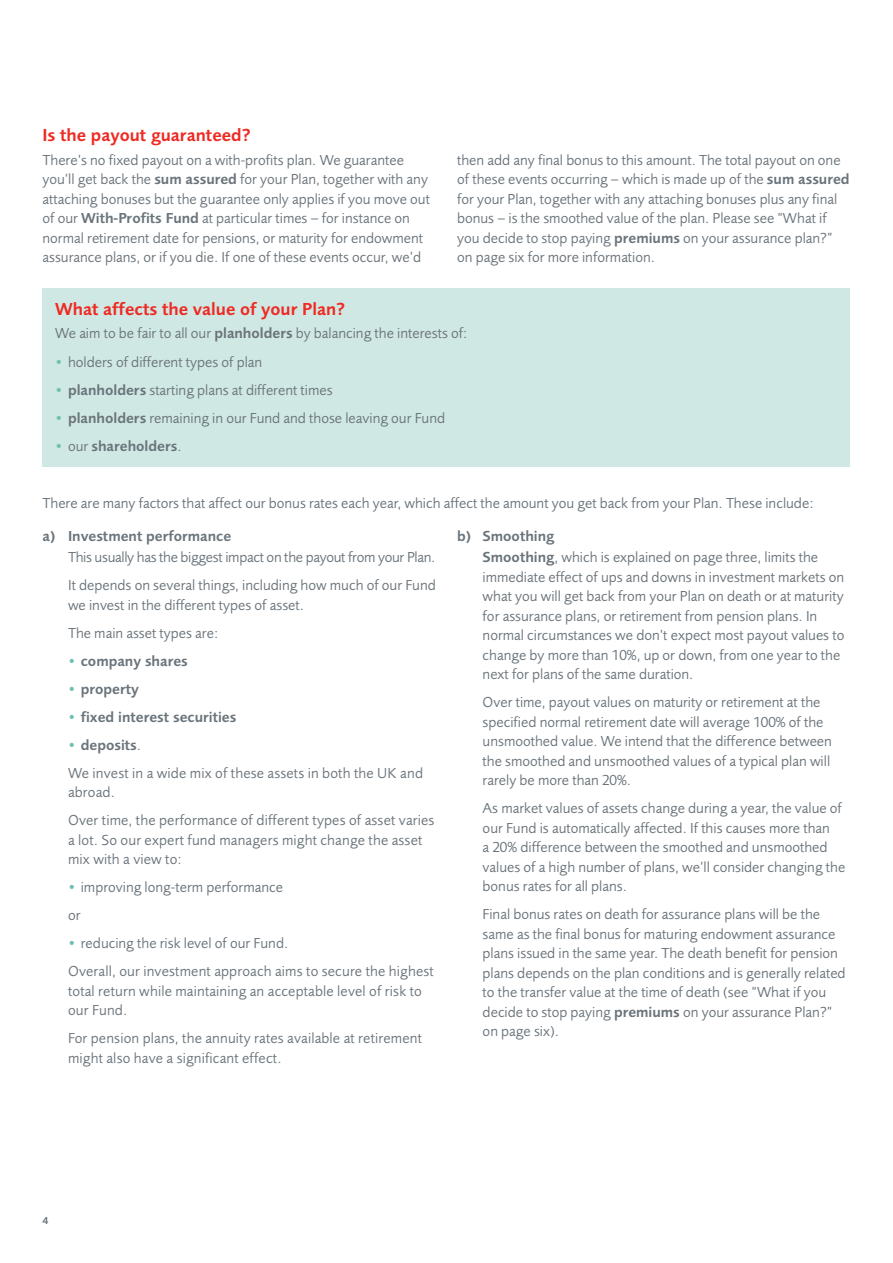
<style>
.page{position:relative;width:893px;height:1263px;background:#fff}
.page>*{position:absolute;margin:0;border:0;box-sizing:border-box;transform-origin:0 0}
.Sub_heading{font:600 18px "Pru Sans";color:#ee2a23}
.Body_Copy{font:15px/19.5px "Pru Sans";color:#6a747b}
.Sub_Sub_heading{font:600 15px "Pru Sans";color:#6a747b}
.Body_Copy-2{font:15px "Pru Sans";letter-spacing:-.02em;color:#6a747b}
.t1{font:600 10.5px "Pru Sans";color:#6a747b}
.s1{font-weight:600}
.s2{color:#6dc0b0}
.s3{font-weight:400;color:#6dc0b0}
.s4{font-weight:400}
</style>
<div class="page">
<div style="left:43px;top:288px;width:807px;height:44px;background:#d0e8e3"></div>
<div style="left:43px;top:314px;width:807px;height:41px;background:#d0e8e3"></div>
<div style="left:43px;top:342px;width:807px;height:41px;background:#d0e8e3"></div>
<div style="left:43px;top:370px;width:807px;height:41px;background:#d0e8e3"></div>
<div style="left:43px;top:398px;width:807px;height:41px;background:#d0e8e3"></div>
<div style="left:43px;top:426px;width:807px;height:41px;background:#d0e8e3"></div>
<p class="Sub_heading" style="left:43px;top:125px;width:210px">Is the payout guaranteed?</p>
<p class="Body_Copy" style="left:43px;top:150px;width:389px">There’s no fixed payout on a with-profits plan. We guarantee you’ll get back the <span class="s1">sum assured</span> for your Plan, together with any attaching bonuses but the guarantee only applies if you move out of our <span class="s1">With-Profits Fund</span> at particular times – for instance on normal retirement date for pensions, or maturity for endowment assurance plans, or if you die. If one of these events occur, we’d</p>
<p class="Body_Copy" style="left:457px;top:150px;width:394px">then add any final bonus to this amount. The total payout on one of these events occurring – which is made up of the <span class="s1">sum assured </span>for your Plan, together with any attaching bonuses plus any final bonus – is the smoothed value of the plan. Please see “What if you decide to stop paying <span class="s1">premiums</span> on your assurance plan?” on page six for more information.</p>
<p class="Sub_heading" style="left:55px;top:298px;width:291px">What affects the value of your Plan?</p>
<p class="Body_Copy" style="left:55px;top:324px;width:414px">We aim to be fair to all our <span class="s1">planholders</span> by balancing the interests of:</p>
<p class="Body_Copy" style="left:55px;top:352px;width:208px"><span class="s2">•</span> holders of different types of plan</p>
<p class="Body_Copy" style="left:55px;top:380px;width:279px"><span class="s2">•</span> <span class="s1">planholders</span> starting plans at different times</p>
<p class="Body_Copy" style="left:55px;top:408px;width:391px"><span class="s2">•</span> <span class="s1">planholders</span> remaining in our Fund and those leaving our Fund</p>
<p class="Sub_Sub_heading" style="left:55px;top:437px;width:128px"><span class="s3">•</span> <span class="s4">our</span> shareholders<span class="s4">.</span></p>
<p class="Body_Copy" style="left:43px;top:493px;width:772px">There are many factors that affect our bonus rates each year, which affect the amount you get back from your Plan. These include:</p>
<p class="Sub_Sub_heading" style="left:43px;top:527px;width:190px">a) Investment performance</p>
<p class="Body_Copy-2" style="left:68px;top:548px;width:369px">This usually has the biggest impact on the payout from your Plan.</p>
<p class="Body_Copy" style="left:68px;top:575px;width:369px">It depends on several things, including how much of our Fund we invest in the different types of asset.</p>
<p class="Body_Copy" style="left:68px;top:623px;width:152px">The main asset types are:</p>
<p class="Sub_Sub_heading" style="left:68px;top:652px;width:121px"><span class="s3">•</span> company shares</p>
<p class="Sub_Sub_heading" style="left:68px;top:680px;width:73px"><span class="s3">•</span> property</p>
<p class="Sub_Sub_heading" style="left:68px;top:708px;width:170px"><span class="s3">•</span> fixed interest securities</p>
<p class="Sub_Sub_heading" style="left:68px;top:736px;width:75px"><span class="s3">•</span> deposits<span class="s4">.</span></p>
<p class="Body_Copy" style="left:68px;top:763px;width:357px">We invest in a wide mix of these assets in both the UK and abroad.</p>
<p class="Body_Copy" style="left:68px;top:810px;width:368px">Over time, the performance of different types of asset varies a lot. So our expert fund managers might change the asset mix with a view to:</p>
<p class="Body_Copy" style="left:68px;top:877px;width:217px"><span class="s2">•</span> improving long-term performance</p>
<p class="Body_Copy" style="left:68px;top:905px;width:14px">or</p>
<p class="Body_Copy" style="left:68px;top:933px;width:222px"><span class="s2">•</span> reducing the risk level of our Fund.</p>
<p class="Body_Copy" style="left:68px;top:961px;width:367px">Overall, our investment approach aims to secure the highest total return while maintaining an acceptable level of risk to our Fund.</p>
<p class="Body_Copy" style="left:68px;top:1028px;width:356px">For pension plans, the annuity rates available at retirement might also have a significant effect.</p>
<p class="Sub_Sub_heading" style="left:457px;top:527px;width:99px">b) Smoothing</p>
<p class="Body_Copy" style="left:483px;top:547px;width:363px"><span class="s1">Smoothing</span>, which is explained on page three, limits the immediate effect of ups and downs in investment markets on what you will get back from your Plan on death or at maturity for assurance plans, or retirement from pension plans. In normal circumstances we don’t expect most payout values to change by more than 10%, up or down, from one year to the next for plans of the same duration.</p>
<p class="Body_Copy" style="left:483px;top:692px;width:351px">Over time, payout values on maturity or retirement at the specified normal retirement date will average 100% of the unsmoothed value. We intend that the difference between the smoothed and unsmoothed values of a typical plan will rarely be more than 20%.</p>
<p class="Body_Copy" style="left:483px;top:798px;width:364px">As market values of assets change during a year, the value of our Fund is automatically affected. If this causes more than<br>a 20% difference between the smoothed and unsmoothed values of a high number of plans, we’ll consider changing the bonus rates for all plans.</p>
<p class="Body_Copy" style="left:483px;top:904px;width:365px">Final bonus rates on death for assurance plans will be the same as the final bonus for maturing endowment assurance plans issued in the same year. The death benefit for pension plans depends on the plan conditions and is generally related to the transfer value at the time of death (see “What if you decide to stop paying <span class="s1">premiums</span> on your assurance Plan?” on page six).</p>
<p class="t1" style="left:43px;top:1214px;width:8px">4</p>
</div>
